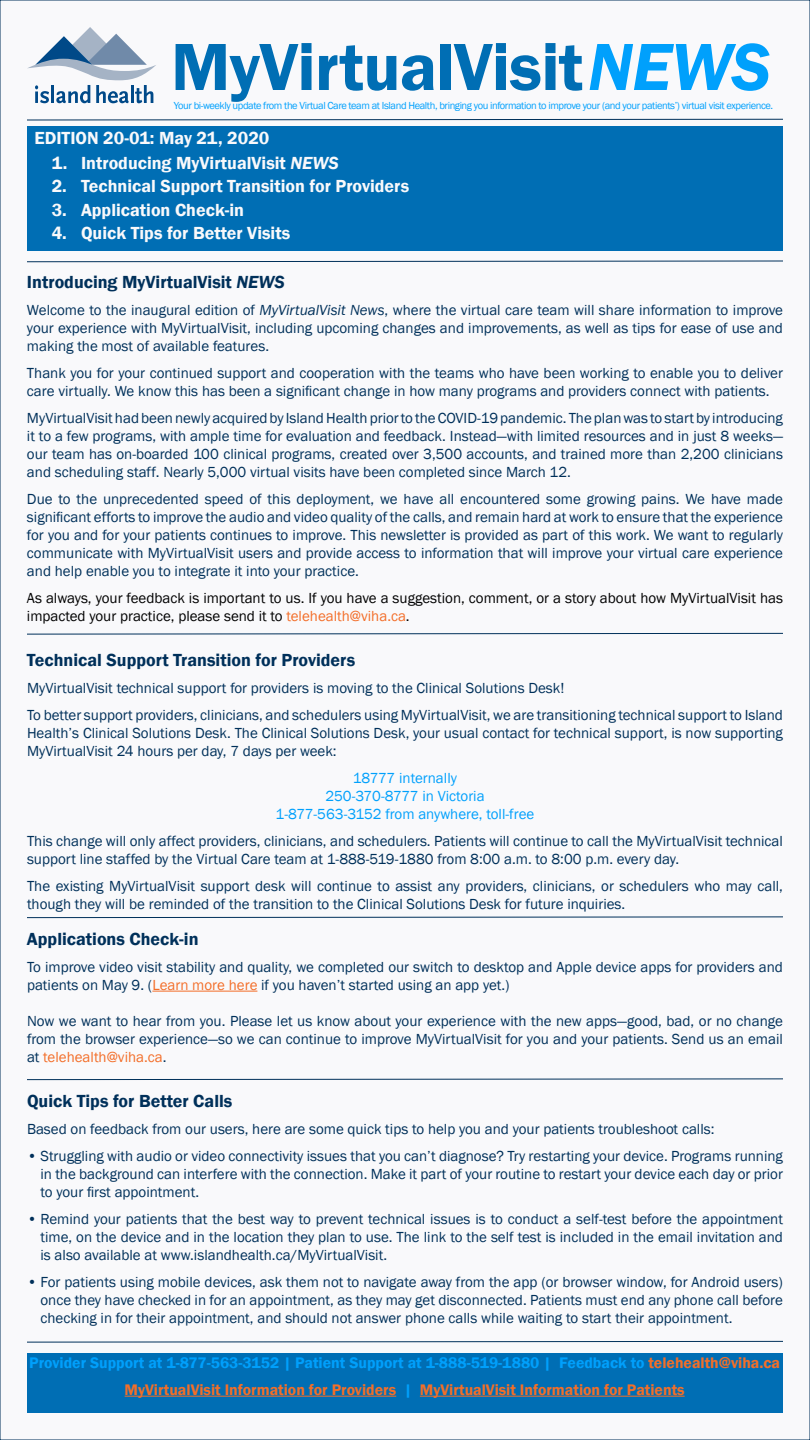
<style>
.page{position:relative;width:810px;height:1440px;background:#f9f9fb}
.page>*{position:absolute;margin:0;border:0;box-sizing:border-box;transform-origin:0 0}
.t1{font:600 69px "Franklin Gothic";letter-spacing:-.01em;color:#006eb4}
.t2{font:600 18px "Franklin Gothic";color:#f9f9fb}
.t3{font:600 18px "Franklin Gothic";color:#00305a}
.t4{font:600 15.75px "Franklin Gothic";color:#00a0fc}
.t5{font:600 15.75px "Franklin Gothic";color:#f36e29}
.t6{font:15px/18px "Franklin Gothic";color:#00305a;text-align:justify}
.t7{font:15px/18px "Franklin Gothic";color:#000}
.t8{font:15px "Franklin Gothic";color:#00a0fc}
.t9{font:10.5px "Franklin Gothic";letter-spacing:-.04em;color:#00a0fc}
.s1{font-style:italic;color:#00a0fc}
.s2{font-style:italic}
.s3{color:#f36e29}
.s4{color:#00a0fc}
</style>
<div class="page">
<svg style="left:27px;top:27px;width:129px;height:76px"></svg>
<svg style="left:27px;top:118px;width:756px;height:3px"></svg>
<div style="left:27px;top:126px;width:756px;height:124px;background:#006eb4"></div>
<svg style="left:27px;top:260px;width:756px;height:3px"></svg>
<svg style="left:27px;top:633px;width:756px;height:2px"></svg>
<svg style="left:27px;top:916px;width:756px;height:2px"></svg>
<svg style="left:27px;top:1078px;width:756px;height:2px"></svg>
<hr style="left:152px;top:991px;width:105px;height:1px;background:#f36e29">
<svg style="left:27px;top:1341px;width:756px;height:2px"></svg>
<div style="left:27px;top:1353px;width:755px;height:60px;background:#006eb4"></div>
<hr style="left:125px;top:1396px;width:271px;height:1px;background:#f36e29">
<hr style="left:420px;top:1396px;width:265px;height:1px;background:#f36e29">
<p class="t1" style="left:171px;top:24px;width:601px">MyVirtualVisit<span class="s1">NEWS</span></p>
<p class="t9" style="left:174px;top:99px;width:601px">Your bi-weekly update from the Virtual Care team at Island Health, bringing you information to improve your (and your patients’) virtual visit experience.</p>
<p class="t2" style="left:34px;top:127px;width:236px">EDITION 20-01: May 21, 2020</p>
<p class="t2" style="left:52px;top:152px;width:288px">1. Introducing MyVirtualVisit <span class="s2">NEWS</span></p>
<p class="t2" style="left:52px;top:175px;width:359px">2. Technical Support Transition for Providers</p>
<p class="t2" style="left:52px;top:198px;width:194px">3. Application Check-in</p>
<p class="t2" style="left:52px;top:222px;width:240px">4. Quick Tips for Better Visits</p>
<p class="t3" style="left:27px;top:271px;width:259px">Introducing MyVirtualVisit <span class="s2">NEWS</span></p>
<p class="t6" style="left:27px;top:301px;width:758px">Welcome to the inaugural edition of <span class="s2">MyVirtualVisit News</span>, where the virtual care team will share information to improve your experience with MyVirtualVisit, including upcoming changes and improvements, as well as tips for ease of use and making the most of available features.</p>
<p class="t6" style="left:27px;top:364px;width:758px">Thank you for your continued support and cooperation with the teams who have been working to enable you to deliver care virtually. We know this has been a significant change in how many programs and providers connect with patients.</p>
<p class="t6" style="left:27px;top:409px;width:758px">MyVirtualVisit had been newly acquired by Island Health prior to the COVID-19 pandemic. The plan was to start by introducing it to a few programs, with ample time for evaluation and feedback. Instead—with limited resources and in just 8 weeks— our team has on-boarded 100 clinical programs, created over 3,500 accounts, and trained more than 2,200 clinicians and scheduling staff. Nearly 5,000 virtual visits have been completed since March 12.</p>
<p class="t6" style="left:27px;top:490px;width:758px">Due to the unprecedented speed of this deployment, we have all encountered some growing pains. We have made significant efforts to improve the audio and video quality of the calls, and remain hard at work to ensure that the experience for you and for your patients continues to improve. This newsletter is provided as part of this work. We want to regularly communicate with MyVirtualVisit users and provide access to information that will improve your virtual care experience and help enable you to integrate it into your practice.</p>
<p class="t7" style="left:27px;top:589px;width:758px">As always, your feedback is important to us. If you have a suggestion, comment, or a story about how MyVirtualVisit has impacted your practice, please send it to <span class="s3">telehealth@viha.ca</span>.</p>
<p class="t3" style="left:27px;top:649px;width:330px">Technical Support Transition for Providers</p>
<p class="t6" style="left:27px;top:679px;width:539px">MyVirtualVisit technical support for providers is moving to the Clinical Solutions Desk!</p>
<p class="t6" style="left:27px;top:706px;width:758px">To better support providers, clinicians, and schedulers using MyVirtualVisit, we are transitioning technical support to Island Health’s Clinical Solutions Desk. The Clinical Solutions Desk, your usual contact for technical support, is now supporting MyVirtualVisit 24 hours per day, 7 days per week:</p>
<p class="t8" style="left:353px;top:769px;width:106px">18777 internally</p>
<p class="t8" style="left:325px;top:787px;width:161px">250-370-8777 in Victoria</p>
<p class="t8" style="left:276px;top:805px;width:260px">1-877-563-3152 from anywhere, toll-free</p>
<p class="t6" style="left:27px;top:832px;width:758px">This change will only affect providers, clinicians, and schedulers. Patients will continue to call the MyVirtualVisit technical support line staffed by the Virtual Care team at 1-888-519-1880 from 8:00 a.m. to 8:00 p.m. every day.</p>
<p class="t6" style="left:27px;top:877px;width:757px">The existing MyVirtualVisit support desk will continue to assist any providers, clinicians, or schedulers who may call, though they will be reminded of the transition to the Clinical Solutions Desk for future inquiries.</p>
<p class="t3" style="left:27px;top:928px;width:173px">Applications Check-in</p>
<p class="t6" style="left:27px;top:958px;width:758px">To improve video visit stability and quality, we completed our switch to desktop and Apple device apps for providers and patients on May 9. (<span class="s3">Learn more here</span> if you haven’t started using an app yet.)</p>
<p class="t6" style="left:27px;top:1012px;width:758px">Now we want to hear from you. Please let us know about your experience with the new apps—good, bad, or no change from the browser experience—so we can continue to improve MyVirtualVisit for you and your patients. Send us an email at <span class="s3">telehealth@viha.ca</span>.</p>
<p class="t3" style="left:27px;top:1090px;width:207px">Quick Tips for Better Calls</p>
<p class="t6" style="left:27px;top:1120px;width:689px">Based on feedback from our users, here are some quick tips to help you and your patients troubleshoot calls:</p>
<p class="t6" style="left:41px;top:1147px;width:744px;text-indent:-14px">• Struggling with audio or video connectivity issues that you can’t diagnose? Try restarting your device. Programs running in the background can interfere with the connection. Make it part of your routine to restart your device each day or prior to your first appointment.</p>
<p class="t6" style="left:41px;top:1210px;width:744px;text-indent:-14px">• Remind your patients that the best way to prevent technical issues is to conduct a self-test before the appointment time, on the device and in the location they plan to use. The link to the self test is included in the email invitation and is also available at www.islandhealth.ca/MyVirtualVisit.</p>
<p class="t6" style="left:41px;top:1273px;width:744px;text-indent:-14px">• For patients using mobile devices, ask them not to navigate away from the app (or browser window, for Android users) once they have checked in for an appointment, as they may get disconnected. Patients must end any phone call before checking in for their appointment, and should not answer phone calls while waiting to start their appointment.</p>
<p class="t4" style="left:29px;top:1353px;width:752px">Provider Support at 1-877-563-3152 | Patient Support at 1-888-519-1880 | Feedback to <span class="s3">telehealth@viha.ca</span></p>
<p class="t5" style="left:125px;top:1380px;width:562px">MyVirtualVisit Information for Providers <span class="s4">|</span> MyVirtualVisit Information for Patients</p>
</div>
